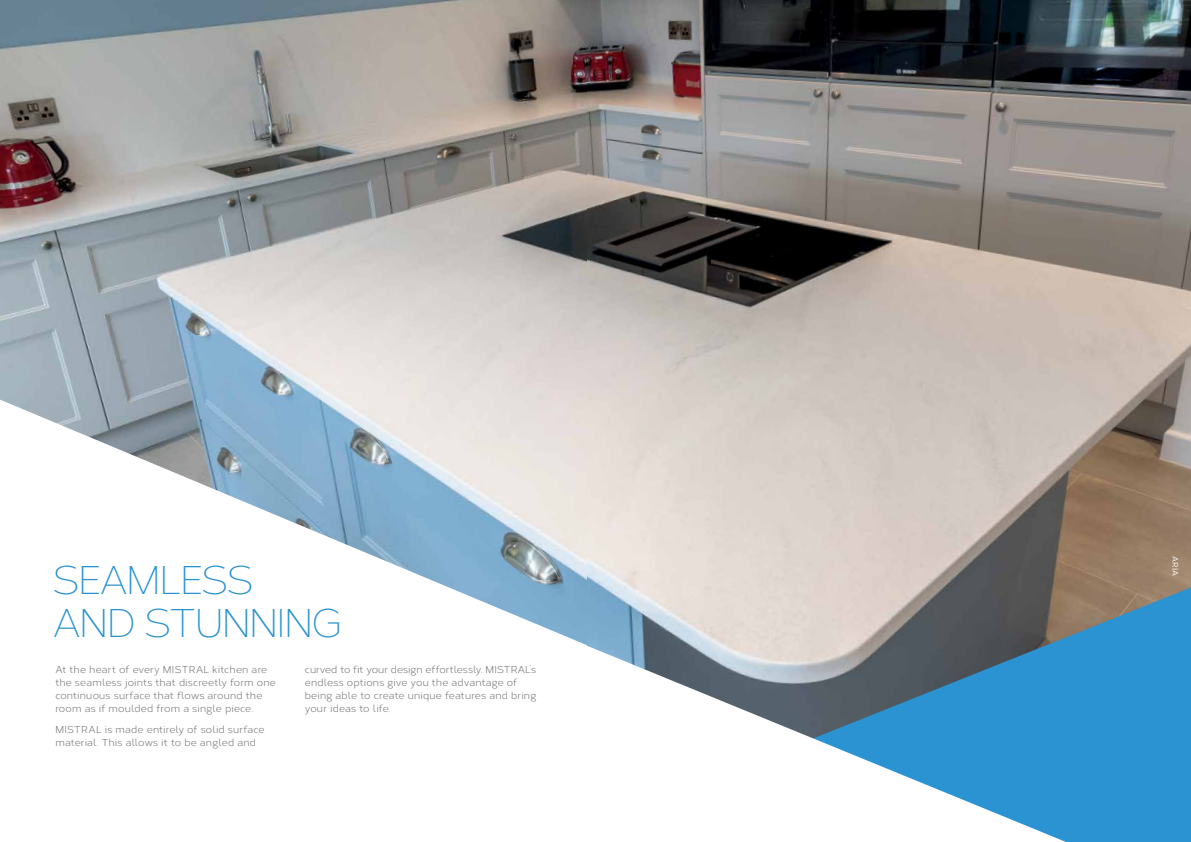
<style>
.page{position:relative;width:1191px;height:842px;background:#fff}
.page>*{position:absolute;margin:0;border:0;box-sizing:border-box;transform-origin:0 0}
.t1{font:300 40px/43px "Corbert";letter-spacing:-.05em;color:#2b93d1}
.t2{font:10px/13px "Corbert";letter-spacing:.015em;color:#6d6e71}
.t3{font:500 8px "Corbert";color:#fff}
</style>
<div class="page">
<img style="left:0;top:0;width:587px;height:400px">
<svg style="left:1px;top:400px;width:586px;height:246px"></svg>
<img style="left:587px;top:0;width:604px;height:646px">
<svg style="left:801px;top:587px;width:390px;height:255px;background:#528db0"></svg>
<svg style="left:588px;top:646px;width:478px;height:196px"></svg>
<h1 class="t1" style="left:53px;top:557px;width:292px">SEAMLESS<br>AND STUNNING</h1>
<p class="t2" style="left:55px;top:662px;width:222px">At the heart of every MISTRAL kitchen are the seamless joints that discreetly form one continuous surface that flows around the room as if moulded from a single piece.</p>
<p class="t2" style="left:55px;top:722px;width:211px">MISTRAL is made entirely of solid surface material. This allows it to be angled and</p>
<p class="t2" style="left:305px;top:662px;width:233px">curved to fit your design effortlessly. MISTRAL’s endless options give you the advantage of being able to create unique features and bring your ideas to life.</p>
<p class="t3" style="left:1181px;top:556px;width:22px;rotate:90deg">ARIA</p>
</div>
